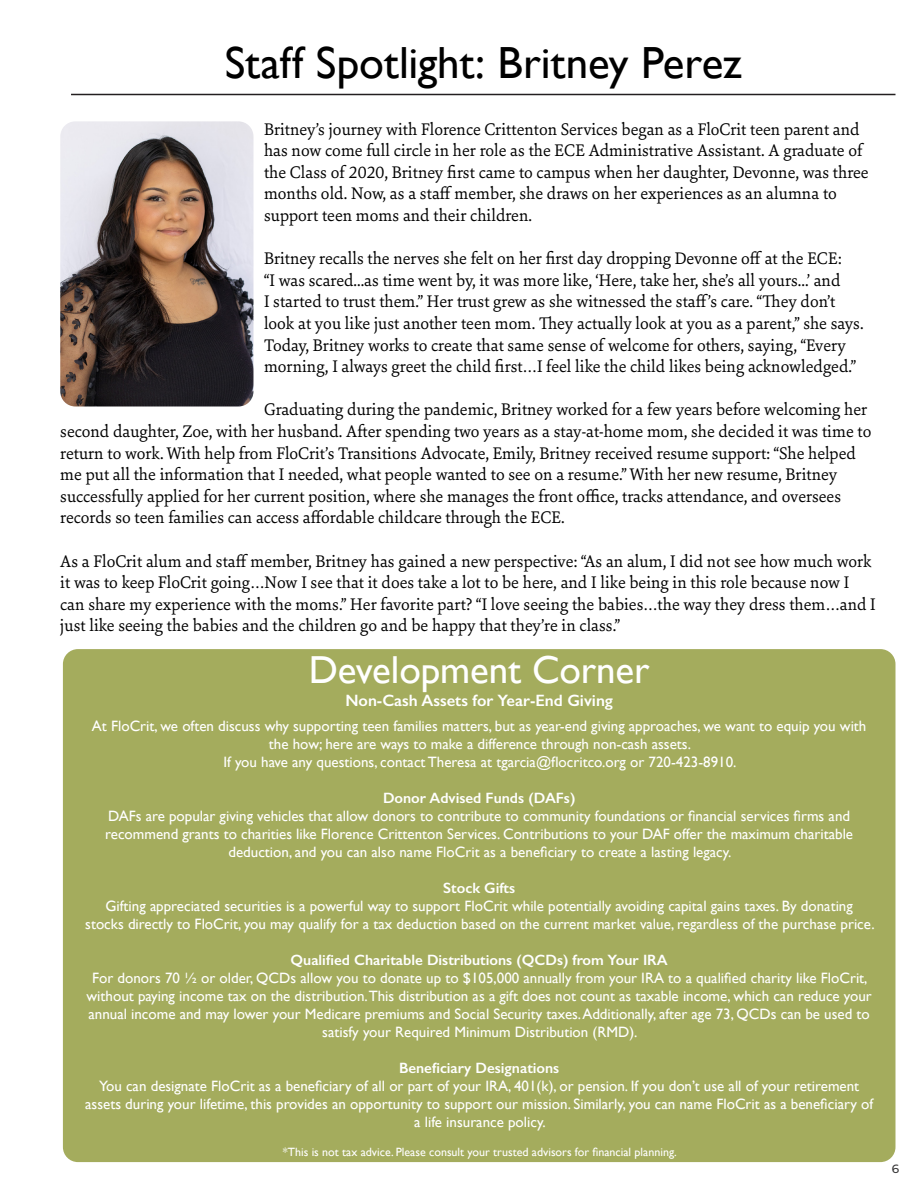
<style>
.page{position:relative;width:918px;height:1188px;background:#fff}
.page>*{position:absolute;margin:0;border:0;box-sizing:border-box;transform-origin:0 0}
.Center{font:45px "Gill Sans";letter-spacing:-.005em;color:#000}
.Center-2{font:39px "Gill Sans";letter-spacing:-.005em;color:#fff}
.Center-3{font:18px/21.6px "Sina Nova";color:#000}
.Center-4{font:600 16.5px "Gill Sans";color:#fff}
.Center-5{font:15px/18px "Gill Sans";color:#fff;text-align:center}
.Center-6{font:600 15px "Gill Sans";color:#fff}
.Center-7{font:12px "Gill Sans";color:#fff}
.Center-8{font:500 12px "Montserrat";color:#363536}
</style>
<div class="page">
<img style="left:60px;top:121px;width:194px;height:285px">
<div style="left:63px;top:649px;width:833px;height:513px;background:#a4ac5d;border-radius:15px"></div>
<hr style="left:71px;top:94px;width:825px;height:1px;background:#231f20">
<p class="Center" style="left:225px;top:36px;width:519px">Staff Spotlight: Britney Perez</p>
<p class="Center-3" style="left:264px;top:117px;width:606px">Britney’s journey with Florence Crittenton Services began as a FloCrit teen parent and has now come full circle in her role as the ECE Administrative Assistant. A graduate of the Class of 2020, Britney first came to campus when her daughter, Devonne, was three months old. Now, as a staff member, she draws on her experiences as an alumna to support teen moms and their children.</p>
<p class="Center-3" style="left:264px;top:247px;width:601px">Britney recalls the nerves she felt on her first day dropping Devonne off at the ECE:<br>“I was scared...as time went by, it was more like, ‘Here, take her, she’s all yours...’ and<br>I started to trust them.” Her trust grew as she witnessed the staff’s care. “They don’t look at you like just another teen mom. They actually look at you as a parent,” she says.<br>Today, Britney works to create that same sense of welcome for others, saying, “Every morning, I always greet the child first…I feel like the child likes being acknowledged.”</p>
<p class="Center-3" style="left:60px;top:398px;width:813px;text-indent:204px">Graduating during the pandemic, Britney worked for a few years before welcoming her second daughter, Zoe, with her husband. After spending two years as a stay-at-home mom, she decided it was time to return to work. With help from FloCrit’s Transitions Advocate, Emily, Britney received resume support: “She helped me put all the information that I needed, what people wanted to see on a resume.” With her new resume, Britney successfully applied for her current position, where she manages the front office, tracks attendance, and oversees records so teen families can access affordable childcare through the ECE.</p>
<p class="Center-3" style="left:60px;top:549px;width:817px">As a FloCrit alum and staff member, Britney has gained a new perspective: “As an alum, I did not see how much work it was to keep FloCrit going…Now I see that it does take a lot to be here, and I like being in this role because now I can share my experience with the moms.” Her favorite part? “I love seeing the babies…the way they dress them…and I just like seeing the babies and the children go and be happy that they’re in class.”</p>
<p class="Center-2" style="left:309px;top:647px;width:342px">Development Corner</p>
<p class="Center-4" style="left:345px;top:690px;width:269px">Non-Cash Assets for Year-End Giving</p>
<p class="Center-5" style="left:92px;top:717px;width:776px">At FloCrit, we often discuss why supporting teen families matters, but as year-end giving approaches, we want to equip you with the how; here are ways to make a difference through non-cash assets.</p>
<p class="Center-5" style="left:223px;top:753px;width:515px">If you have any questions, contact Theresa at tgarcia@flocritco.org or 720-423-8910.</p>
<p class="Center-6" style="left:383px;top:789px;width:194px">Donor Advised Funds (DAFs)</p>
<p class="Center-5" style="left:105px;top:807px;width:749px">DAFs are popular giving vehicles that allow donors to contribute to community foundations or financial services firms and recommend grants to charities like Florence Crittenton Services. Contributions to your DAF offer the maximum charitable deduction, and you can also name FloCrit as a beneficiary to create a lasting legacy.</p>
<p class="Center-6" style="left:443px;top:879px;width:73px">Stock Gifts</p>
<p class="Center-5" style="left:85px;top:897px;width:791px">Gifting appreciated securities is a powerful way to support FloCrit while potentially avoiding capital gains taxes. By donating stocks directly to FloCrit, you may qualify for a tax deduction based on the current market value, regardless of the purchase price.</p>
<p class="Center-6" style="left:291px;top:951px;width:379px">Qualified Charitable Distributions (QCDs) from Your IRA</p>
<p class="Center-5" style="left:86px;top:969px;width:787px">For donors 70 ½ or older, QCDs allow you to donate up to $105,000 annually from your IRA to a qualified charity like FloCrit, without paying income tax on the distribution.This distribution as a gift does not count as taxable income, which can reduce your annual income and may lower your Medicare premiums and Social Security taxes. Additionally, after age 73, QCDs can be used to satisfy your Required Minimum Distribution (RMD).</p>
<p class="Center-6" style="left:399px;top:1059px;width:162px">Beneficiary Designations</p>
<p class="Center-5" style="left:85px;top:1077px;width:790px">You can designate FloCrit as a beneficiary of all or part of your IRA, 401(k), or pension. If you don’t use all of your retirement assets during your lifetime, this provides an opportunity to support our mission. Similarly, you can name FloCrit as a beneficiary of a life insurance policy.</p>
<p class="Center-7" style="left:283px;top:1145px;width:395px">*This is not tax advice. Please consult your trusted advisors for financial planning.</p>
<p class="Center-8" style="left:892px;top:1160px;width:9px">6</p>
</div>
